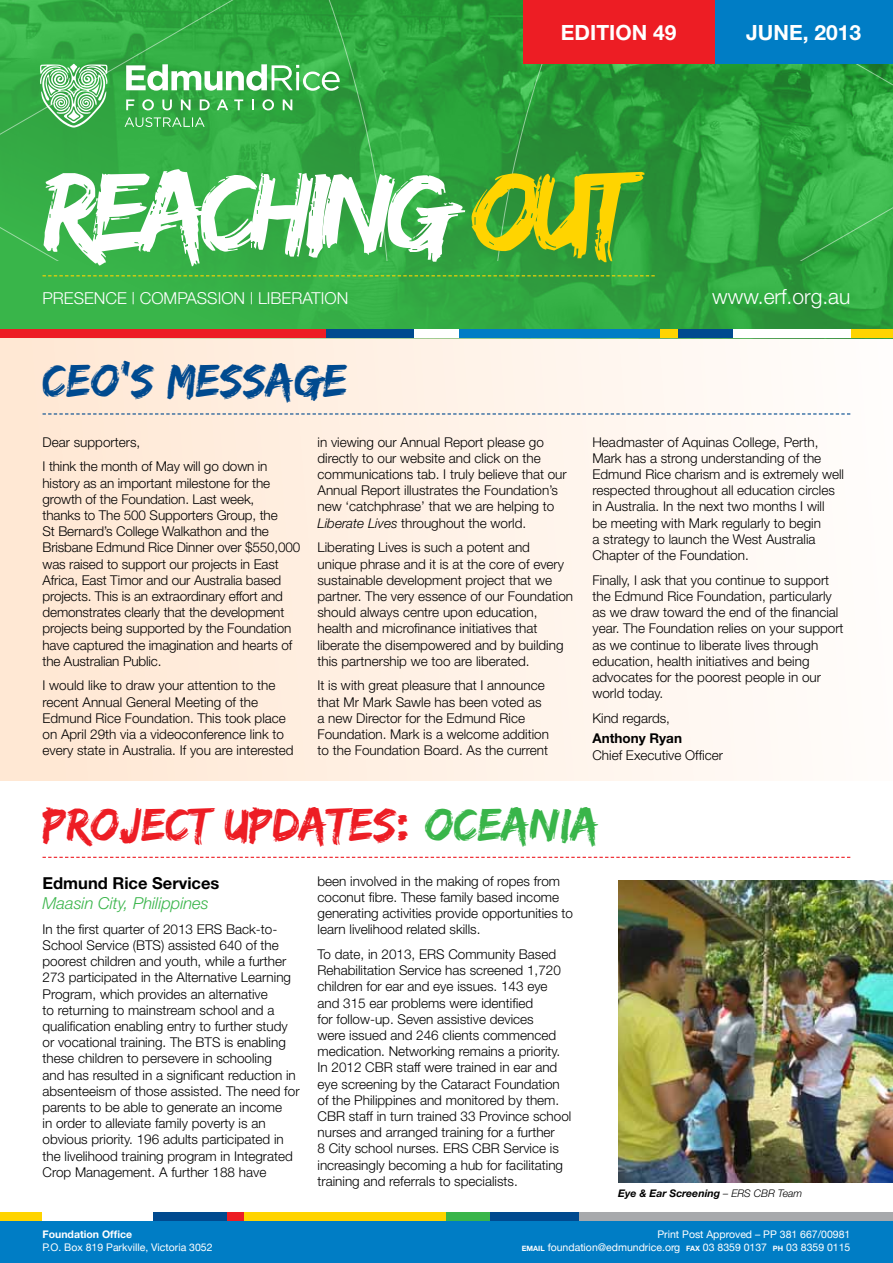
<style>
.page{position:relative;width:893px;height:1263px;background:#fff}
.page>*{position:absolute;margin:0;border:0;box-sizing:border-box;transform-origin:0 0}
.t1{font:117px "Edo SZ";letter-spacing:-.08em;color:#fff}
.t2{font:48px "Edo SZ";color:#ed1d24}
.t3{font:48px "Edo SZ";color:#004a8f}
.t4{font:700 21px "Helvetica Neue";color:#fff}
.t5{font:300 21px "Helvetica Neue";color:#fff}
.t6{font:300 16.5px "Helvetica Neue";color:#fff}
.t7{font:italic 300 16.5px "Helvetica Neue";color:#39b54a}
.t8{font:700 16.5px "Helvetica Neue";color:#000}
.t9{font:300 13.5px/16.2px "Helvetica Neue";color:#000}
.t10{font:700 13.5px "Helvetica Neue";color:#000}
.t11{font:10.5px/12.6px "Helvetica Neue";color:#fff;text-align:right}
.t12{font:italic 700 10.5px "Helvetica Neue";color:#000}
.t13{font:700 10.5px "Helvetica Neue";color:#fff}
.s1{color:#ffd400}
.s2{font-style:italic}
.s3{color:#39b54a}
.s4{font-weight:300}
.s5{font-weight:700;font-size:7.35px}
</style>
<div class="page">
<img style="left:0;top:260px;width:893px;height:70px">
<svg style="left:0;top:0;width:113px;height:260px;background:#36ae46"></svg>
<svg style="left:113px;top:0;width:780px;height:260px;background:#30a540"></svg>
<div style="left:0;top:338px;width:893px;height:442px;background:linear-gradient(to right,#ffe7d2,#fffdfb)"></div>
<svg style="left:43px;top:275px;width:612px;height:1px"></svg>
<svg style="left:43px;top:413px;width:807px;height:1px"></svg>
<svg style="left:43px;top:857px;width:807px;height:1px"></svg>
<div style="left:850px;top:330px;width:43px;height:8px;background:#ffd400"></div>
<div style="left:677px;top:330px;width:55px;height:8px;background:#004a8f"></div>
<div style="left:660px;top:330px;width:17px;height:8px;background:#ffd400"></div>
<div style="left:458px;top:330px;width:202px;height:8px;background:#007dc5"></div>
<div style="left:326px;top:330px;width:88px;height:8px;background:#004a8f"></div>
<div style="left:0;top:330px;width:326px;height:8px;background:#ed1d24"></div>
<div style="left:0;top:1220px;width:893px;height:43px;background:#007dc5"></div>
<div style="left:0;top:1212px;width:43px;height:8px;background:#ffd400"></div>
<div style="left:153px;top:1212px;width:74px;height:8px;background:#004a8f"></div>
<div style="left:227px;top:1212px;width:18px;height:8px;background:#ed1d24"></div>
<div style="left:244px;top:1212px;width:202px;height:8px;background:#ffd400"></div>
<div style="left:446px;top:1212px;width:45px;height:8px;background:#39b54a"></div>
<div style="left:491px;top:1212px;width:88px;height:8px;background:#004a8f"></div>
<div style="left:579px;top:1212px;width:314px;height:8px;background:#a7a9ac"></div>
<img style="left:618px;top:880px;width:275px;height:303px">
<svg style="left:40px;top:64px;width:68px;height:64px"></svg>
<svg style="left:126px;top:64px;width:214px;height:27px"></svg>
<svg style="left:126px;top:99px;width:8px;height:11px"></svg>
<svg style="left:142px;top:99px;width:12px;height:11px"></svg>
<svg style="left:162px;top:99px;width:10px;height:11px"></svg>
<svg style="left:181px;top:99px;width:10px;height:11px"></svg>
<svg style="left:200px;top:99px;width:10px;height:11px"></svg>
<svg style="left:217px;top:99px;width:11px;height:11px"></svg>
<svg style="left:234px;top:99px;width:9px;height:11px"></svg>
<svg style="left:252px;top:99px;width:2px;height:11px"></svg>
<svg style="left:262px;top:99px;width:12px;height:11px"></svg>
<svg style="left:283px;top:99px;width:9px;height:11px"></svg>
<svg style="left:125px;top:117px;width:80px;height:10px"></svg>
<div style="left:714px;top:0;width:179px;height:64px;background:#007dc5"></div>
<div style="left:523px;top:0;width:191px;height:64px;background:#ed1d24"></div>
<h3 class="t4" style="left:561px;top:20px;width:117px">EDITION 49</h3>
<h3 class="t4" style="left:746px;top:20px;width:116px">JUNE, 2013</h3>
<h1 class="t1" style="left:43px;top:144px;width:594px">REACHING <span class="s1">OUT</span></h1>
<p class="t6" style="left:43px;top:288px;width:307px">PRESENCE | COMPASSION | LIBERATION</p>
<h3 class="t5" style="left:712px;top:283px;width:140px">www.erf.org.au</h3>
<h2 class="t3" style="left:43px;top:353px;width:306px">CEO’S MESSAGE</h2>
<p class="t9" style="left:43px;top:429px;width:227px;line-height:24.8px">Dear supporters,<br>I think the month of May will go down in</p>
<p class="t9" style="left:43px;top:474px;width:259px">history as an important milestone for the growth of the Foundation. Last week,<br>thanks to The 500 Supporters Group, the<br>St Bernard’s College Walkathon and the Brisbane Edmund Rice Dinner over $550,000 was raised to support our projects in East Africa, East Timor and our Australia based projects. This is an extraordinary effort and demonstrates clearly that the development projects being supported by the Foundation have captured the imagination and hearts of the Australian Public.</p>
<p class="t9" style="left:43px;top:677px;width:253px">I would like to draw your attention to the recent Annual General Meeting of the Edmund Rice Foundation. This took place on April 29th via a videoconference link to every state in Australia. If you are interested</p>
<p class="t9" style="left:317px;top:433px;width:251px">in viewing our Annual Report please go directly to our website and click on the communications tab. I truly believe that our Annual Report illustrates the Foundation’s new ‘catchphrase’ that we are helping to <span class="s2">Liberate Lives</span> throughout the world.</p>
<p class="t9" style="left:317px;top:539px;width:257px">Liberating Lives is such a potent and<br>unique phrase and it is at the core of every sustainable development project that we partner. The very essence of our Foundation should always centre upon education, health and microfinance initiatives that liberate the disempowered and by building this partnership we too are liberated.</p>
<p class="t9" style="left:317px;top:677px;width:233px">It is with great pleasure that I announce that Mr Mark Sawle has been voted as a new Director for the Edmund Rice Foundation. Mark is a welcome addition to the Foundation Board. As the current</p>
<p class="t9" style="left:592px;top:433px;width:253px">Headmaster of Aquinas College, Perth, Mark has a strong understanding of the Edmund Rice charism and is extremely well respected throughout all education circles in Australia. In the next two months I will<br>be meeting with Mark regularly to begin<br>a strategy to launch the West Australia Chapter of the Foundation.</p>
<p class="t9" style="left:592px;top:571px;width:253px">Finally, I ask that you continue to support the Edmund Rice Foundation, particularly as we draw toward the end of the financial year. The Foundation relies on your support as we continue to liberate lives through education, health initiatives and being advocates for the poorest people in our world today.</p>
<p class="t9" style="left:592px;top:710px;width:79px">Kind regards,</p>
<p class="t10" style="left:592px;top:730px;width:91px">Anthony Ryan</p>
<p class="t9" style="left:592px;top:746px;width:132px">Chief Executive Officer</p>
<h2 class="t2" style="left:43px;top:796px;width:558px">PROJECT UPDATES: <span class="s3">OCEANIA</span></h2>
<p class="t8" style="left:43px;top:873px;width:178px">Edmund Rice Services</p>
<p class="t7" style="left:43px;top:893px;width:168px">Maasin City, Philippines</p>
<p class="t9" style="left:43px;top:920px;width:259px">In the first quarter of 2013 ERS Back-to-School Service (BTS) assisted 640 of the poorest children and youth, while a further 273 participated in the Alternative Learning Program, which provides an alternative<br>to returning to mainstream school and a qualification enabling entry to further study or vocational training. The BTS is enabling these children to persevere in schooling<br>and has resulted in a significant reduction in absenteeism of those assisted. The need for parents to be able to generate an income<br>in order to alleviate family poverty is an obvious priority. 196 adults participated in the livelihood training program in Integrated Crop Management. A further 188 have</p>
<p class="t9" style="left:317px;top:872px;width:257px">been involved in the making of ropes from coconut fibre. These family based income generating activities provide opportunities to learn livelihood related skills.</p>
<p class="t9" style="left:317px;top:946px;width:255px">To date, in 2013, ERS Community Based Rehabilitation Service has screened 1,720 children for ear and eye issues. 143 eye and 315 ear problems were identified<br>for follow-up. Seven assistive devices<br>were issued and 246 clients commenced medication. Networking remains a priority.<br>In 2012 CBR staff were trained in ear and eye screening by the Cataract Foundation of the Philippines and monitored by them.<br>CBR staff in turn trained 33 Province school nurses and arranged training for a further<br>8 City school nurses. ERS CBR Service is increasingly becoming a hub for facilitating training and referrals to specialists.</p>
<p class="t12" style="left:618px;top:1187px;width:186px">Eye &amp; Ear Screening <span class="s4">– ERS CBR Team</span></p>
<p class="t13" style="left:43px;top:1228px;width:91px">Foundation Office</p>
<p class="t11" style="left:43px;top:1241px;width:172px">P.O. Box 819 Parkville, Victoria 3052</p>
<p class="t11" style="left:522px;top:1228px;width:330px">Print Post Approved – PP 381 667/00981<br><span class="s5">EMAIL</span> foundation@edmundrice.org <span class="s5">FAX</span> 03 8359 0137 <span class="s5">PH</span> 03 8359 0115</p>
</div>
